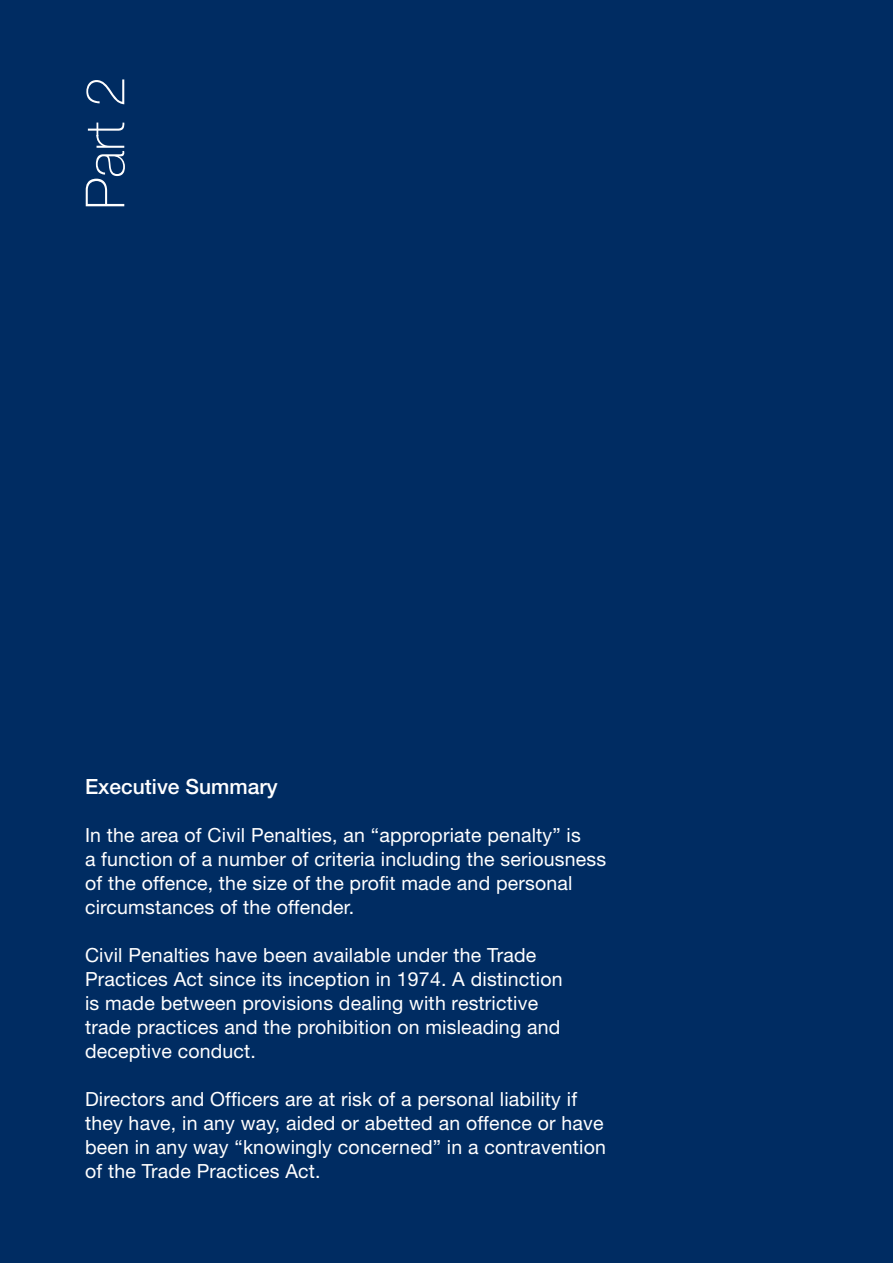
<style>
.page{position:relative;width:893px;height:1263px;background:#fff}
.page>*{position:absolute;margin:0;border:0;box-sizing:border-box;transform-origin:0 0}
.t1{font:100 54px "Helvetica Neue";color:#fff}
.t2{font:500 21px "Helvetica Neue CE";color:#fff}
.t3{font:19.5px/24px "Helvetica Neue";letter-spacing:.01em;color:#fff}
</style>
<div class="page">
<div style="left:0;top:0;width:892px;height:1263px;background:#002c62"></div>
<h1 class="t1" style="left:86px;top:210px;width:134px;rotate:-90deg">Part 2</h1>
<p class="t2" style="left:85px;top:779px;width:194px">Executive Summary</p>
<p class="t3" style="left:85px;top:825px;width:522px">In the area of Civil Penalties, an “appropriate penalty” is<br>a function of a number of criteria including the seriousness of the offence, the size of the profit made and personal circumstances of the offender.</p>
<p class="t3" style="left:85px;top:945px;width:479px">Civil Penalties have been available under the Trade Practices Act since its inception in 1974. A distinction is made between provisions dealing with restrictive trade practices and the prohibition on misleading and deceptive conduct.</p>
<p class="t3" style="left:85px;top:1089px;width:522px">Directors and Officers are at risk of a personal liability if they have, in any way, aided or abetted an offence or have been in any way “knowingly concerned” in a contravention of the Trade Practices Act.</p>
</div>
